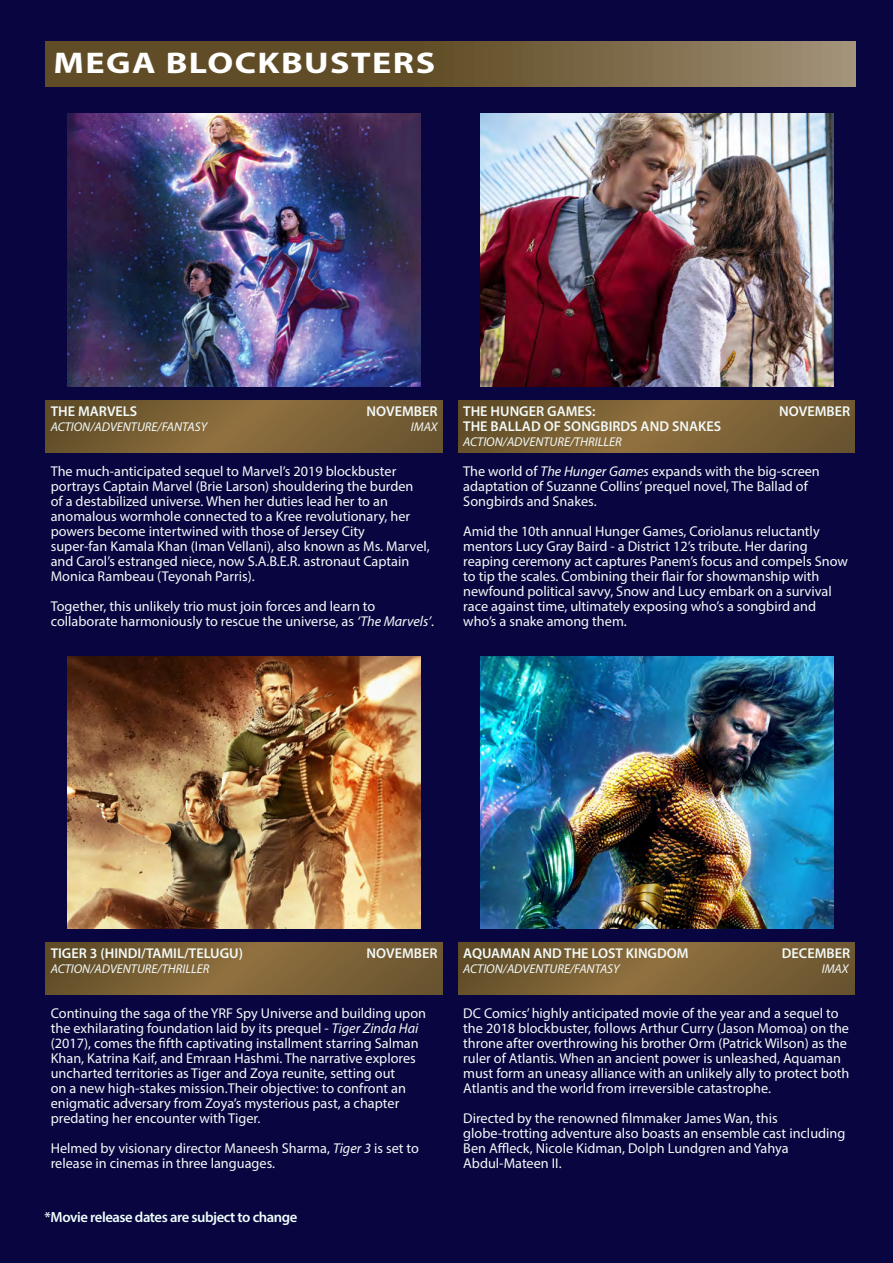
<style>
.page{position:relative;width:893px;height:1263px;background:#080540}
.page>*{position:absolute;margin:0;border:0;box-sizing:border-box;transform-origin:0 0}
.t1{font:700 30px "Myriad Pro";letter-spacing:.04em;color:#fff;scale:1.2 1}
.t2{font:600 14.7px "Myriad Pro";letter-spacing:-.03em;color:#effffd}
.t3{font:14.25px/15px "Myriad Pro";color:#f3faf8}
.t4{font:600 14.25px "Myriad Pro";color:#f3faf8}
.t5{font:italic 12.75px "Myriad Pro";color:#f3faf8}
.s1{font-style:italic}
</style>
<div class="page">
<svg style="left:45px;top:41px;width:810px;height:46px;background:#715e3b"></svg>
<svg style="left:458px;top:401px;width:397px;height:51px;background:#796035"></svg>
<svg style="left:458px;top:942px;width:397px;height:52px;background:#795f35"></svg>
<svg style="left:46px;top:401px;width:396px;height:51px;background:#796035"></svg>
<svg style="left:46px;top:942px;width:396px;height:52px;background:#796035"></svg>
<img style="left:68px;top:113px;width:353px;height:273px">
<img style="left:68px;top:656px;width:353px;height:272px">
<img style="left:480px;top:113px;width:353px;height:273px">
<img style="left:480px;top:656px;width:353px;height:272px">
<h1 class="t1" style="left:53px;top:44px;width:320px">MEGA BLOCKBUSTERS</h1>
<p class="t4" style="left:51px;top:402px;width:88px">THE MARVELS</p>
<p class="t4" style="left:367px;top:402px;width:72px">NOVEMBER</p>
<p class="t5" style="left:51px;top:419px;width:158px">ACTION/ADVENTURE/FANTASY</p>
<p class="t5" style="left:411px;top:419px;width:28px">IMAX</p>
<p class="t3" style="left:51px;top:463px;width:380px">The much-anticipated sequel to Marvel’s 2019 blockbuster portrays Captain Marvel (Brie Larson) shouldering the burden<br>of a destabilized universe. When her duties lead her to an anomalous wormhole connected to a Kree revolutionary, her powers become intertwined with those of Jersey City<br>super-fan Kamala Khan (Iman Vellani), also known as Ms. Marvel, and Carol’s estranged niece, now S.A.B.E.R. astronaut Captain Monica Rambeau (Teyonah Parris).</p>
<p class="t3" style="left:51px;top:598px;width:385px">Together, this unlikely trio must join forces and learn to collaborate harmoniously to rescue the universe, as <span class="s1">‘The Marvels’</span>.</p>
<p class="t4" style="left:463px;top:402px;width:134px">THE HUNGER GAMES:</p>
<p class="t4" style="left:779px;top:402px;width:72px">NOVEMBER</p>
<p class="t4" style="left:463px;top:417px;width:259px">THE BALLAD OF SONGBIRDS AND SNAKES</p>
<p class="t5" style="left:463px;top:434px;width:160px">ACTION/ADVENTURE/THRILLER</p>
<p class="t3" style="left:463px;top:463px;width:358px">The world of <span class="s1">The Hunger Games</span> expands with the big-screen adaptation of Suzanne Collins’ prequel novel, The Ballad of<br>Songbirds and Snakes.</p>
<p class="t3" style="left:463px;top:523px;width:386px">Amid the 10th annual Hunger Games, Coriolanus reluctantly mentors Lucy Gray Baird - a District 12’s tribute. Her daring reaping ceremony act captures Panem’s focus and compels Snow to tip the scales. Combining their flair for showmanship with newfound political savvy, Snow and Lucy embark on a survival race against time, ultimately exposing who’s a songbird and who’s a snake among them.</p>
<p class="t4" style="left:51px;top:944px;width:194px">TIGER 3 (HINDI/TAMIL/TELUGU)</p>
<p class="t4" style="left:367px;top:944px;width:72px">NOVEMBER</p>
<p class="t5" style="left:51px;top:961px;width:160px">ACTION/ADVENTURE/THRILLER</p>
<p class="t3" style="left:51px;top:1006px;width:377px">Continuing the saga of the YRF Spy Universe and building upon the exhilarating foundation laid by its prequel - <span class="s1">Tiger Zinda Hai </span>(2017), comes the fifth captivating installment starring Salman Khan, Katrina Kaif, and Emraan Hashmi. The narrative explores uncharted territories as Tiger and Zoya reunite, setting out<br>on a new high-stakes mission.Their objective: to confront an enigmatic adversary from Zoya’s mysterious past, a chapter predating her encounter with Tiger.</p>
<p class="t3" style="left:51px;top:1141px;width:370px">Helmed by visionary director Maneesh Sharma, <span class="s1">Tiger 3</span> is set to release in cinemas in three languages.</p>
<p class="t2" style="left:45px;top:1208px;width:254px">*Movie release dates are subject to change</p>
<p class="t4" style="left:463px;top:944px;width:227px">AQUAMAN AND THE LOST KINGDOM</p>
<p class="t4" style="left:782px;top:944px;width:70px">DECEMBER</p>
<p class="t5" style="left:463px;top:961px;width:158px">ACTION/ADVENTURE/FANTASY</p>
<p class="t5" style="left:822px;top:961px;width:28px">IMAX</p>
<p class="t3" style="left:463px;top:1006px;width:388px">DC Comics’ highly anticipated movie of the year and a sequel to the 2018 blockbuster, follows Arthur Curry (Jason Momoa) on the throne after overthrowing his brother Orm (Patrick Wilson) as the ruler of Atlantis. When an ancient power is unleashed, Aquaman must form an uneasy alliance with an unlikely ally to protect both Atlantis and the world from irreversible catastrophe.</p>
<p class="t3" style="left:463px;top:1111px;width:384px">Directed by the renowned filmmaker James Wan, this globe-trotting adventure also boasts an ensemble cast including Ben Affleck, Nicole Kidman, Dolph Lundgren and Yahya Abdul-Mateen II.</p>
</div>
